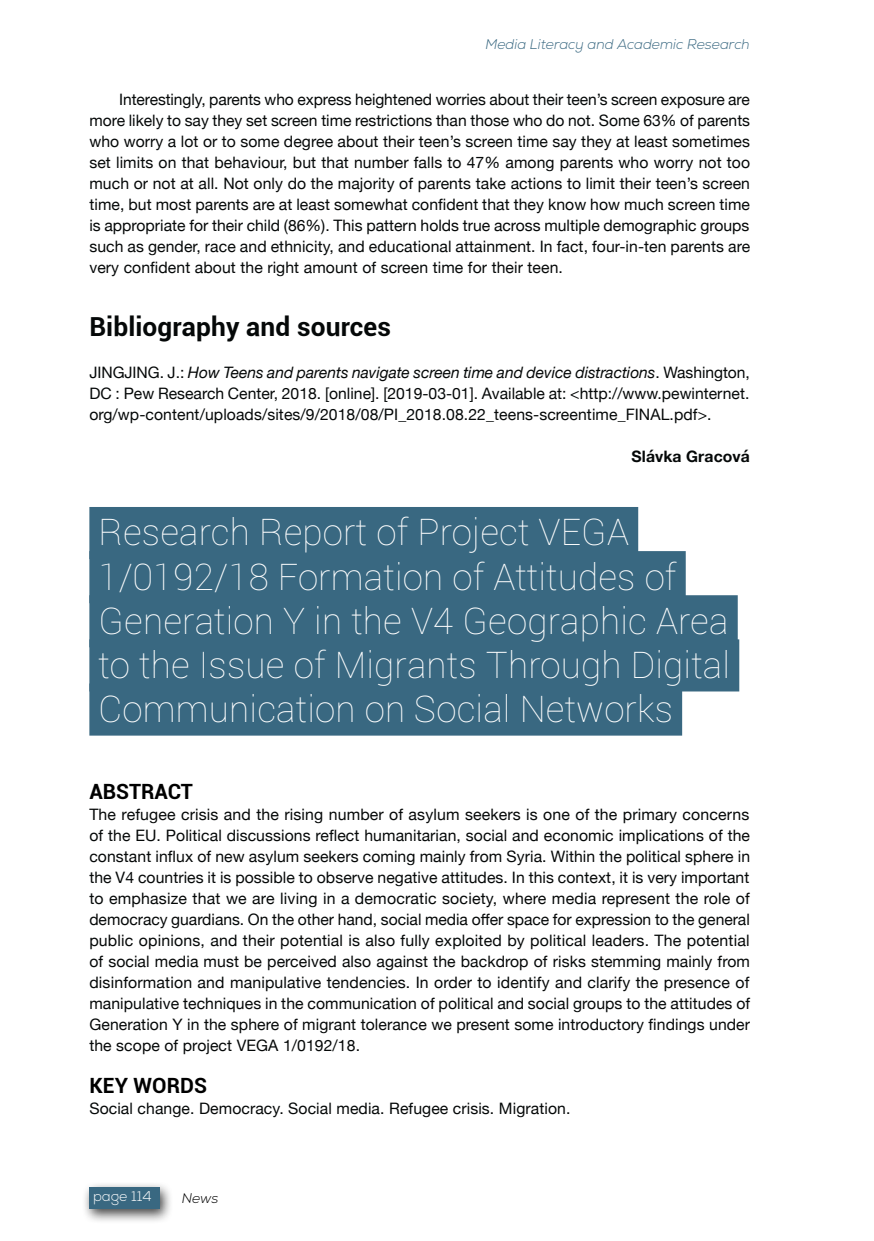
<style>
.page{position:relative;width:874px;height:1241px;background:#fff}
.page>*{position:absolute;margin:0;border:0;box-sizing:border-box;transform-origin:0 0}
.t1{font:100 36.75px/44.1px "Roboto";letter-spacing:.005em;color:#fff}
.t2{font:700 26.25px "Roboto";letter-spacing:.005em;color:#050808}
.t3{font:700 21px "Roboto";color:#000}
.t4{font:15.75px/21px "Helvetica Neue";letter-spacing:.005em;color:#050808;text-align:justify}
.t5{font:700 15.75px "Helvetica Neue";letter-spacing:.005em;color:#050808}
.t6{font:italic 300 14px "Nexa";color:#396881}
.t7{font:300 14px "Nexa";color:#fff}
.t8{font:italic 300 14px "Nexa";color:#000}
.s1{font-style:italic}
</style>
<div class="page">
<div style="left:81px;top:1180px;width:92px;height:43px;background:#000;opacity:.75"></div>
<div style="left:89px;top:1186px;width:71px;height:21px;background:#396881"></div>
<div style="left:89px;top:507px;width:549px;height:52px;background:#396881"></div>
<div style="left:89px;top:551px;width:596px;height:52px;background:#396881"></div>
<div style="left:89px;top:595px;width:648px;height:52px;background:#396881"></div>
<div style="left:89px;top:639px;width:650px;height:52px;background:#396881"></div>
<div style="left:89px;top:683px;width:592px;height:52px;background:#396881"></div>
<p class="t6" style="left:485px;top:36px;width:266px">Media Literacy and Academic Research</p>
<p class="t4" style="left:89px;top:90px;width:662px;text-indent:30px">Interestingly, parents who express heightened worries about their teen’s screen exposure are more likely to say they set screen time restrictions than those who do not. Some 63% of parents who worry a lot or to some degree about their teen’s screen time say they at least sometimes set limits on that behaviour, but that number falls to 47% among parents who worry not too much or not at all. Not only do the majority of parents take actions to limit their teen’s screen time, but most parents are at least somewhat confident that they know how much screen time is appropriate for their child (86%). This pattern holds true across multiple demographic groups such as gender, race and ethnicity, and educational attainment. In fact, four-in-ten parents are very confident about the right amount of screen time for their teen.</p>
<h2 class="t2" style="left:89px;top:308px;width:303px">Bibliography and sources</h2>
<p class="t4" style="left:89px;top:363px;width:661px">JINGJING. J.: <span class="s1">How Teens and parents navigate screen time and device distractions</span>. Washington, DC : Pew Research Center, 2018. [online]. [2019-03-01]. Available at: &lt;http://www.pewinternet. org/wp-content/uploads/sites/9/2018/08/PI_2018.08.22_teens-screentime_FINAL.pdf&gt;.</p>
<p class="t5" style="left:631px;top:444px;width:120px">Slávka Gracová</p>
<h1 class="t1" style="left:98px;top:509px;width:633px">Research Report of Project VEGA 1/0192/18 Formation of Attitudes of Generation Y in the V4 Geographic Area to the Issue of Migrants Through Digital Communication on Social Networks</h1>
<h3 class="t3" style="left:89px;top:776px;width:105px">ABSTRACT</h3>
<p class="t4" style="left:89px;top:804px;width:662px">The refugee crisis and the rising number of asylum seekers is one of the primary concerns of the EU. Political discussions reflect humanitarian, social and economic implications of the constant influx of new asylum seekers coming mainly from Syria. Within the political sphere in the V4 countries it is possible to observe negative attitudes. In this context, it is very important to emphasize that we are living in a democratic society, where media represent the role of democracy guardians. On the other hand, social media offer space for expression to the general public opinions, and their potential is also fully exploited by political leaders. The potential of social media must be perceived also against the backdrop of risks stemming mainly from disinformation and manipulative tendencies. In order to identify and clarify the presence of manipulative techniques in the communication of political and social groups to the attitudes of Generation Y in the sphere of migrant tolerance we present some introductory findings under the scope of project VEGA 1/0192/18.</p>
<h3 class="t3" style="left:89px;top:1070px;width:119px">KEY WORDS</h3>
<p class="t4" style="left:89px;top:1098px;width:482px">Social change. Democracy. Social media. Refugee crisis. Migration.</p>
<p class="t7" style="left:93px;top:1187px;width:60px">page 114</p>
<p class="t8" style="left:182px;top:1189px;width:38px">News</p>
</div>
